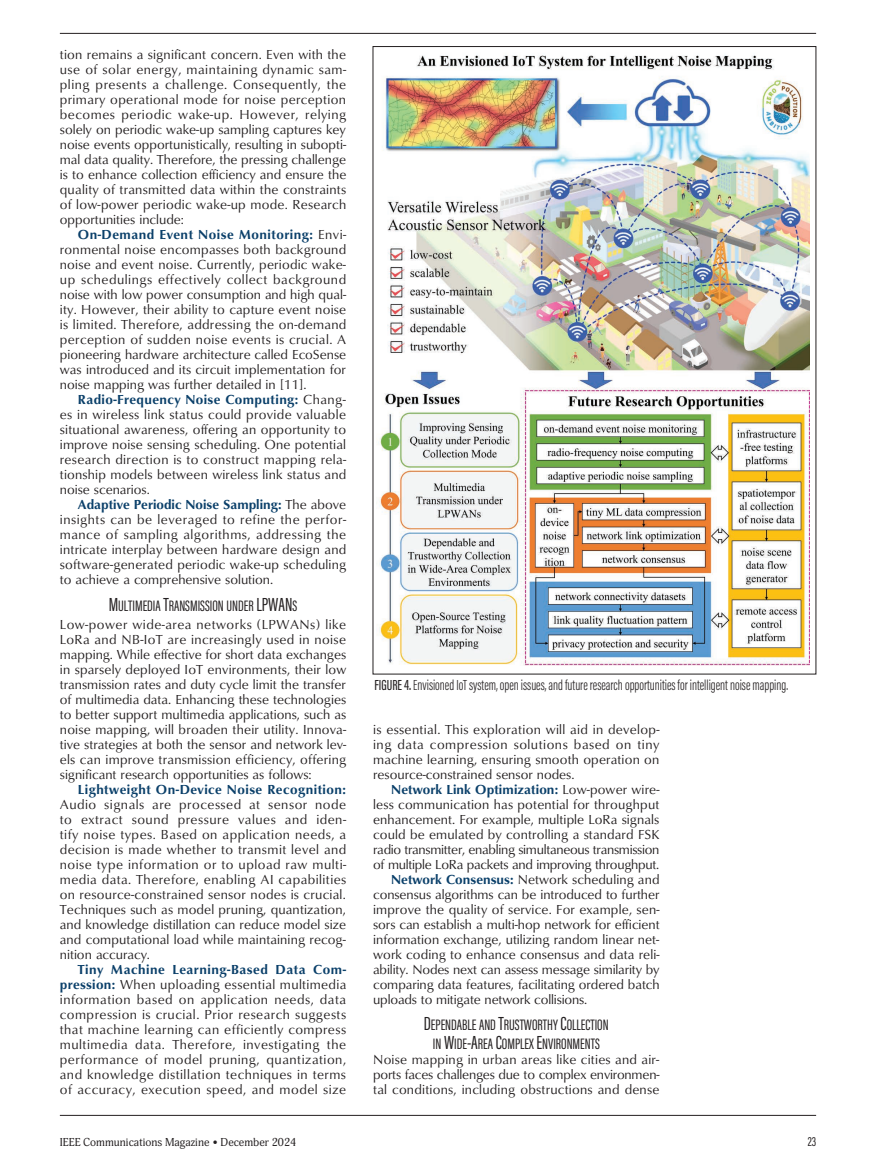
<style>
.page{position:relative;width:876px;height:1173px;background:#fff}
.page>*{position:absolute;margin:0;border:0;box-sizing:border-box;transform-origin:0 0}
.t1{font:15.6px/19.5px "Acumin Pro Extra Cond Regular SC800";color:#231f20;text-align:center}
.t2{font:300 15px "Acumin Pro Extra Cond";color:#231f20}
.t3{font:13.5px/15px "Classico URW";color:#231f20;text-align:justify}
.t4{font:13.5px "Classico URW";letter-spacing:-.02em;color:#231f20}
.t5{font:700 13.5px "Classico URW";letter-spacing:.01em;color:#0b406a}
.t6{font:700 13.5px "Classico URW";letter-spacing:.035em;color:#0b406a}
.t7{font:13.5px "Acumin Pro Extra Cond Regular SC800";color:#231f20}
.t8{font:11.25px "Adonis";color:#231f20}
.s1{font-weight:700;color:#0b406a}
.s2{font-size:19.5px}
.s3{font-weight:500}
.s4{font-weight:400;color:#231f20}
</style>
<div class="page">
<hr style="left:60px;top:33px;width:756px;height:1px;background:#231f20">
<hr style="left:60px;top:1115px;width:756px;height:1px;background:#231f20">
<img style="left:377px;top:55px;width:433px;height:610px">
<p class="t3" style="left:60px;top:46px;width:288px">tion remains a significant concern. Even with the use of solar energy, maintaining dynamic sam&shy;pling presents a challenge. Consequently, the primary operational mode for noise perception becomes periodic wake-up. However, relying solely on periodic wake-up sampling captures key noise events opportunistically, resulting in subopti&shy;mal data quality. Therefore, the pressing challenge is to enhance collection efficiency and ensure the quality of transmitted data within the constraints of low-power periodic wake-up mode. Research opportunities include:</p>
<p class="t3" style="left:60px;top:226px;width:288px;text-indent:18px"><span class="s1">On-Demand Event Noise Monitoring:</span> Envi&shy;ronmental noise encompasses both background noise and event noise. Currently, periodic wake&shy;up schedulings effectively collect background noise with low power consumption and high qual&shy;ity. However, their ability to capture event noise is limited. Therefore, addressing the on-demand perception of sudden noise events is crucial. A pioneering hardware architecture called EcoSense was introduced and its circuit implementation for noise mapping was further detailed in [11].</p>
<p class="t3" style="left:60px;top:391px;width:288px;text-indent:18px"><span class="s1">Radio-Frequency Noise Computing:</span> Chang&shy;es in wireless link status could provide valuable situational awareness, offering an opportunity to improve noise sensing scheduling. One potential research direction is to construct mapping rela&shy;tionship models between wireless link status and noise scenarios.</p>
<p class="t3" style="left:60px;top:496px;width:288px;text-indent:18px"><span class="s1">Adaptive Periodic Noise Sampling:</span> The above insights can be leveraged to refine the perfor&shy;mance of sampling algorithms, addressing the intricate interplay between hardware design and software-generated periodic wake-up scheduling to achieve a comprehensive solution.</p>
<p class="t1" style="left:109px;top:596px;width:190px"><span class="s2">M</span>ULTIMEDIA <span class="s2">T</span>RANSMISSION UNDER <span class="s2">LPWAN</span>S</p>
<p class="t3" style="left:60px;top:616px;width:288px">Low-power wide-area networks (LPWANs) like LoRa and NB-IoT are increasingly used in noise mapping. While effective for short data exchanges in sparsely deployed IoT environments, their low transmission rates and duty cycle limit the transfer of multimedia data. Enhancing these technologies to better support multimedia applications, such as noise mapping, will broaden their utility. Innova&shy;tive strategies at both the sensor and network lev&shy;els can improve transmission efficiency, offering significant research opportunities as follows:</p>
<p class="t6" style="left:78px;top:780px;width:270px">Lightweight On-Device Noise Recognition:</p>
<p class="t3" style="left:60px;top:796px;width:288px">Audio signals are processed at sensor node to extract sound pressure values and iden&shy;tify noise types. Based on application needs, a decision is made whether to transmit level and noise type information or to upload raw multi&shy;media data. Therefore, enabling AI capabilities on resource-constrained sensor nodes is crucial.<br>Techniques such as model pruning, quantization, and knowledge distillation can reduce model size and computational load while maintaining recog&shy;nition accuracy.</p>
<p class="t3" style="left:60px;top:961px;width:288px;text-indent:18px"><span class="s1">Tiny Machine Learning-Based Data Com&shy;pression:</span> When uploading essential multimedia information based on application needs, data compression is crucial. Prior research suggests that machine learning can efficiently compress multimedia data. Therefore, investigating the performance of model pruning, quantization, and knowledge distillation techniques in terms of accuracy, execution speed, and model size</p>
<p class="t2" style="left:374px;top:676px;width:415px"><span class="s3">FIGURE 4.</span> Envisioned IoT system, open issues, and future research opportunities for intelligent noise mapping.</p>
<p class="t3" style="left:373px;top:721px;width:288px">is essential. This exploration will aid in develop&shy;ing data compression solutions based on tiny machine learning, ensuring smooth operation on resource-constrained sensor nodes.</p>
<p class="t5" style="left:391px;top:780px;width:270px">Network Link Optimization: <span class="s4">Low-power wire-</span></p>
<p class="t3" style="left:373px;top:796px;width:288px">less communication has potential for throughput</p>
<p class="t3" style="left:373px;top:811px;width:287px">enhancement. For example, multiple LoRa signals</p>
<p class="t3" style="left:373px;top:826px;width:288px">could be emulated by controlling a standard FSK</p>
<p class="t4" style="left:373px;top:839px;width:288px">radio transmitter, enabling simultaneous transmission</p>
<p class="t4" style="left:373px;top:854px;width:288px">of multiple LoRa packets and improving throughput.</p>
<p class="t3" style="left:391px;top:871px;width:270px"><span class="s1">Network Consensus:</span> Network scheduling and</p>
<p class="t3" style="left:373px;top:886px;width:288px">consensus algorithms can be introduced to further</p>
<p class="t3" style="left:373px;top:901px;width:288px">improve the quality of service. For example, sen-</p>
<p class="t3" style="left:373px;top:916px;width:288px">sors can establish a multi-hop network for efficient</p>
<p class="t3" style="left:373px;top:931px;width:287px">information exchange, utilizing random linear net-</p>
<p class="t3" style="left:373px;top:946px;width:288px">work coding to enhance consensus and data reli-</p>
<p class="t3" style="left:373px;top:961px;width:288px">ability. Nodes next can assess message similarity by</p>
<p class="t3" style="left:373px;top:976px;width:288px">comparing data features, facilitating ordered batch</p>
<p class="t3" style="left:373px;top:991px;width:216px">uploads to mitigate network collisions.</p>
<p class="t1" style="left:424px;top:1015px;width:186px"><span class="s2">D</span>EPENDABLE AND <span class="s2">T</span>RUSTWORTHY <span class="s2">C</span>OLLECTION<br>IN <span class="s2">W</span>IDE<span class="s2">-A</span>REA <span class="s2">C</span>OMPLEX <span class="s2">E</span>NVIRONMENTS</p>
<p class="t3" style="left:373px;top:1051px;width:288px">Noise mapping in urban areas like cities and air&shy;ports faces challenges due to complex environmen&shy;tal conditions, including obstructions and dense</p>
<p class="t8" style="left:60px;top:1135px;width:238px">IEEE Communications Magazine • December 2024</p>
<p class="t7" style="left:807px;top:1133px;width:10px">23</p>
</div>
